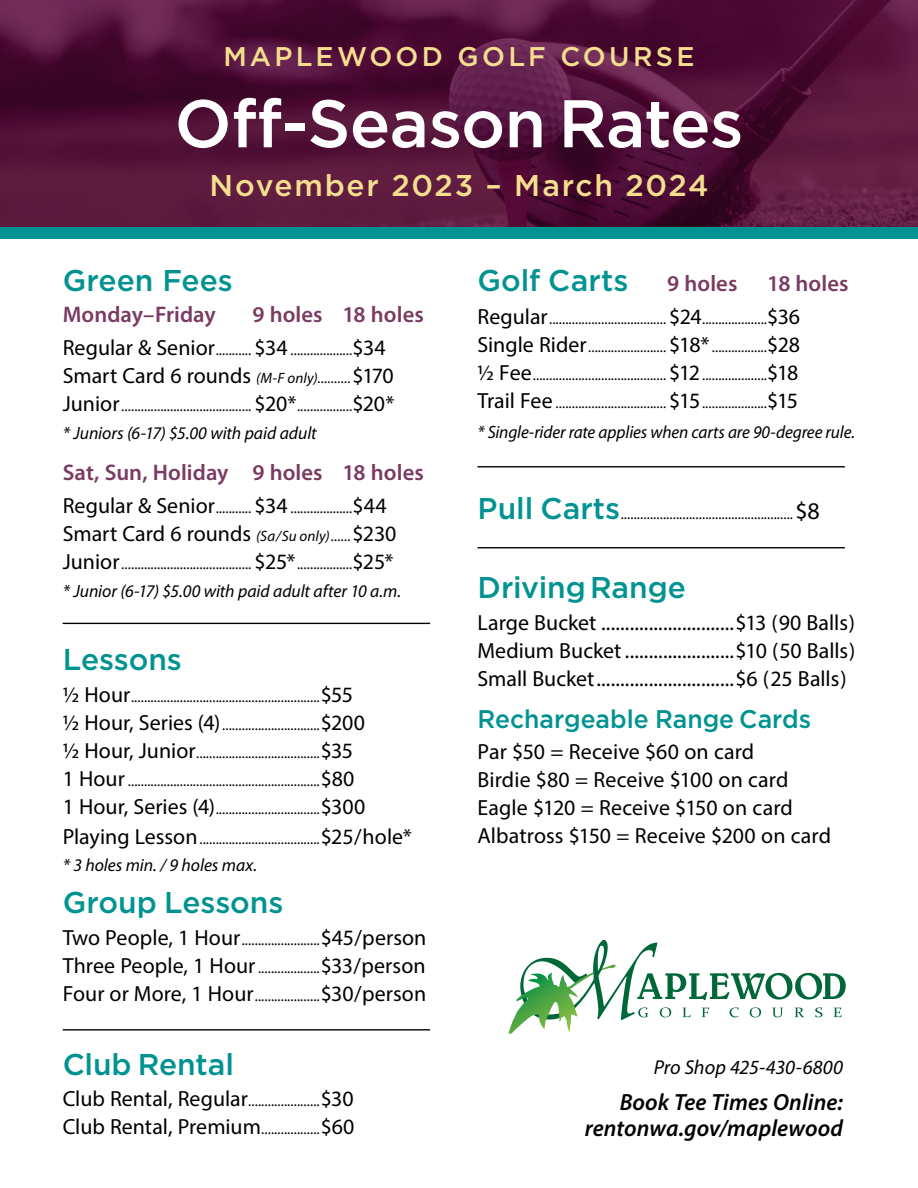
<style>
.page{position:relative;width:918px;height:1188px;background:#fff}
.page>*{position:absolute;margin:0;border:0;box-sizing:border-box;transform-origin:0 0}
.t1{font:500 67.2px "Gotham";letter-spacing:-.01em;color:#fff}
.t2{font:500 30px "Gotham";letter-spacing:-.005em;color:#009391}
.t3{font:500 30px "Gotham";letter-spacing:.055em;color:#f5df8e}
.t4{font:500 27px "Gotham";letter-spacing:.12em;color:#f5df8e}
.t5{font:500 25.5px "Gotham";color:#009391}
.t6{font:italic 600 23.55px/25.5px "Myriad Pro";letter-spacing:.005em;color:#000;text-align:right}
.t7{font:600 22.65px "Myriad Pro";letter-spacing:.005em;color:#7a3b63}
.t8{font:21.9px/28px "Myriad Pro";letter-spacing:.005em;color:#000;text-align:justify}
.t9{font:italic 20.1px "Myriad Pro";letter-spacing:-.005em;color:#000}
.t10{font:italic 17.85px "Myriad Pro";letter-spacing:-.005em;color:#000}
.t11{font:15px/28px "Myriad Pro";color:#000}
.s1{font-size:21.9px}
.s2{font-style:italic;font-size:15px}
.s3{font-size:15px}
.s4{font-family:"Gotham";font-weight:500;font-size:30px;color:#009391}
.s5{font-size:24px}
</style>
<div class="page">
<svg style="left:0;top:0;width:918px;height:227px;background:#531239"></svg>
<div style="left:0;top:227px;width:918px;height:12px;background:#009391"></div>
<svg style="left:508px;top:940px;width:338px;height:94px"></svg>
<hr style="left:63px;top:623px;width:367px;height:1px;background:#000">
<hr style="left:63px;top:1029px;width:367px;height:2px;background:#000">
<hr style="left:477px;top:466px;width:368px;height:1px;background:#000">
<hr style="left:477px;top:547px;width:368px;height:1px;background:#000">
<h3 class="t4" style="left:223px;top:39px;width:473px">MAPLEWOOD GOLF COURSE</h3>
<h1 class="t1" style="left:175px;top:80px;width:570px">Off-Season Rates</h1>
<h2 class="t3" style="left:210px;top:165px;width:500px">November 2023 – March 2024</h2>
<h2 class="t2" style="left:63px;top:261px;width:171px">Green Fees</h2>
<h3 class="t7" style="left:63px;top:300px;width:155px">Monday–Friday</h3>
<h3 class="t7" style="left:252px;top:300px;width:173px">9 holes 18 holes</h3>
<p class="t11" style="left:63px;top:335px;width:324px"><span class="s1">Regular &amp; Senior</span>........... <span class="s1">$34</span> ...................<span class="s1">$34</span></p>
<h3 class="t8" style="left:63px;top:361px;width:333px">Smart Card 6 rounds <span class="s2">(M-F only)..........</span>$170</h3>
<p class="t11" style="left:63px;top:391px;width:333px"><span class="s1">Junior</span>........................................ <span class="s1">$20*</span>.................<span class="s1">$20*</span></p>
<p class="t10" style="left:63px;top:422px;width:256px">* Juniors (6-17) $5.00 with paid adult</p>
<h3 class="t7" style="left:63px;top:458px;width:363px">Sat, Sun, Holiday 9 holes 18 holes</h3>
<p class="t11" style="left:63px;top:494px;width:326px"><span class="s1">Regular &amp; Senior</span>........... <span class="s1">$34</span> ...................<span class="s1">$44</span></p>
<h3 class="t8" style="left:63px;top:520px;width:335px">Smart Card 6 rounds <span class="s2">(Sa/Su only)......</span>$230</h3>
<p class="t11" style="left:63px;top:550px;width:332px"><span class="s1">Junior</span>........................................ <span class="s1">$25*</span>.................<span class="s1">$25*</span></p>
<p class="t10" style="left:63px;top:580px;width:340px">* Junior (6-17) $5.00 with paid adult after 10 a.m.</p>
<h2 class="t2" style="left:63px;top:640px;width:121px">Lessons</h2>
<p class="t11" style="left:63px;top:682px;width:304px"><span class="s1">½ Hour</span>..........................................................<span class="s1">$55 ½ Hour, Series (4)</span>..............................<span class="s1">$200 ½ Hour, Junior</span>......................................<span class="s1">$35<br>1 Hour</span> ...........................................................<span class="s1">$80<br>1 Hour, Series (4)</span>................................<span class="s1">$300</span></p>
<p class="t11" style="left:63px;top:824px;width:351px"><span class="s1">Playing Lesson</span>.....................................<span class="s1">$25/hole*</span></p>
<p class="t10" style="left:63px;top:854px;width:196px">* 3 holes min. / 9 holes max.</p>
<h2 class="t2" style="left:63px;top:883px;width:222px">Group Lessons</h2>
<h3 class="t8" style="left:63px;top:923px;width:365px">Two People, 1 Hour<span class="s3">........................</span>$45/person Three People, 1 Hour <span class="s3">...................</span>$33/person Four or More, 1 Hour<span class="s3">....................</span>$30/person</h3>
<h2 class="t2" style="left:63px;top:1045px;width:173px">Club Rental</h2>
<p class="t11" style="left:63px;top:1087px;width:292px"><span class="s1">Club Rental, Regular</span>......................<span class="s1">$30</span></p>
<h3 class="t8" style="left:63px;top:1113px;width:293px">Club Rental, Premium<span class="s3">..................</span>$60</h3>
<h2 class="t2" style="left:477px;top:261px;width:153px">Golf Carts</h2>
<h3 class="t7" style="left:667px;top:269px;width:72px">9 holes</h3>
<h3 class="t7" style="left:767px;top:269px;width:83px">18 holes</h3>
<p class="t11" style="left:477px;top:305px;width:324px;text-align:justify"><span class="s1">Regular</span>.................................... <span class="s1">$24</span>....................<span class="s1">$36<br>Single Rider</span>........................ <span class="s1">$18*</span>.................<span class="s1">$28 ½ Fee</span>......................................... <span class="s1">$12</span>....................<span class="s1">$18<br>Trail Fee</span> .................................. <span class="s1">$15</span>....................<span class="s1">$15</span></p>
<p class="t10" style="left:477px;top:421px;width:379px">* Single-rider rate applies when carts are 90-degree rule.</p>
<p class="t11" style="left:477px;top:499px;width:344px"><span class="s4">Pull Carts</span>.....................................................<span class="s5">$8</span></p>
<h2 class="t2" style="left:477px;top:568px;width:210px">Driving Range</h2>
<h3 class="t8" style="left:477px;top:608px;width:379px">Large Bucket ............................$13 (90 Balls)<br>Medium Bucket.......................$10 (50 Balls)<br>Small Bucket.............................$6 (25 Balls)</h3>
<h3 class="t5" style="left:477px;top:702px;width:335px">Rechargeable Range Cards</h3>
<h3 class="t8" style="left:477px;top:737px;width:355px;text-align:left">Par $50 = Receive $60 on card<br>Birdie $80 = Receive $100 on card<br>Eagle $120 = Receive $150 on card<br>Albatross $150 = Receive $200 on card</h3>
<h3 class="t9" style="left:654px;top:1055px;width:191px">Pro Shop 425-430-6800</h3>
<h3 class="t6" style="left:585px;top:1089px;width:260px">Book Tee Times Online: rentonwa.gov/maplewood</h3>
</div>
